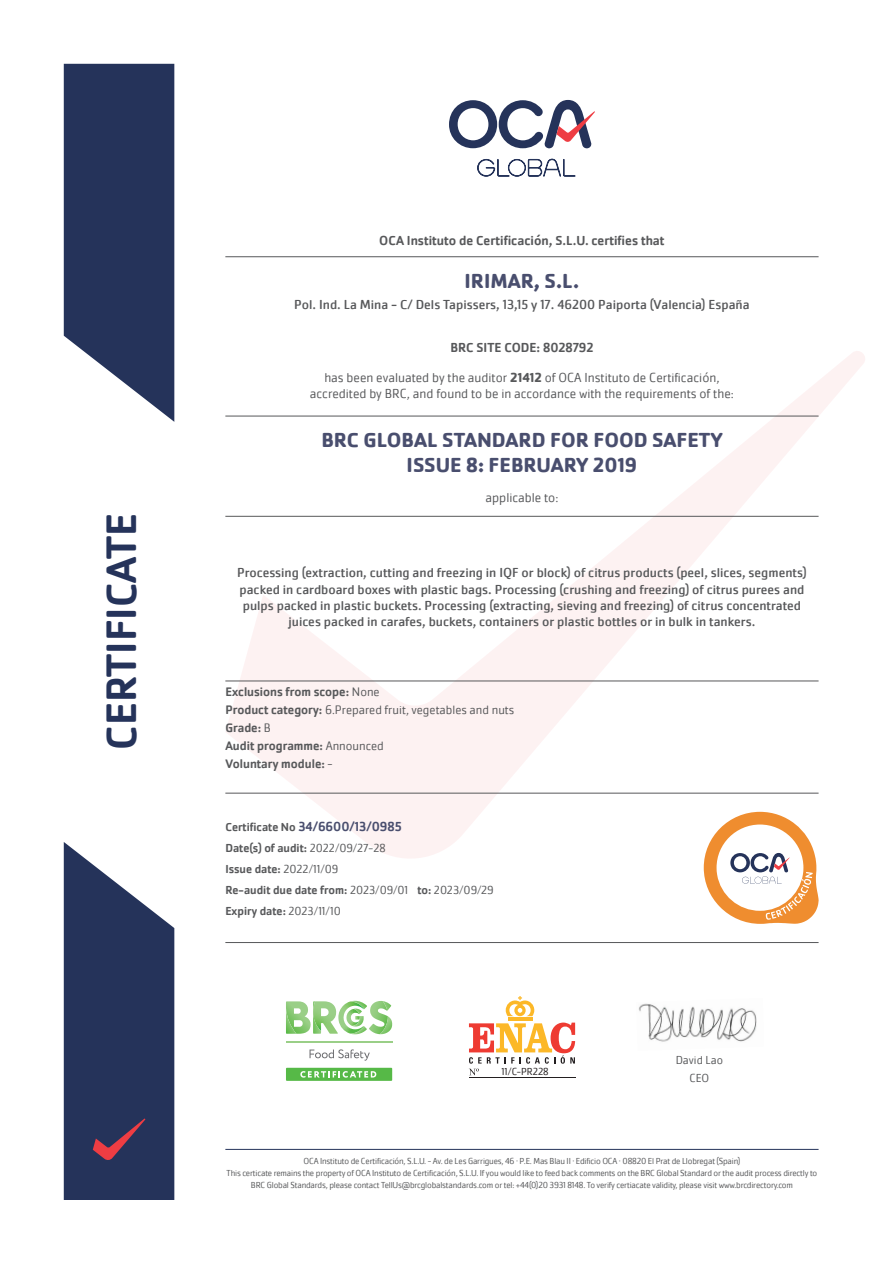
<style>
.page{position:relative;width:893px;height:1263px;background:#fff}
.page>*{position:absolute;margin:0;border:0;box-sizing:border-box;transform-origin:0 0}
.t1{font:500 43.95px "Cachet Pro";color:#25335a}
.t2{font:700 21px "Cachet Pro";color:#494e6e}
.t3{font:13.5px/16.2px "Cachet Pro";color:#57585a;text-align:center}
.t4{font:300 13.5px "Cachet Pro";color:#57585a}
.t5{font:500 13.5px "Cachet Pro";color:#57585a}
.t6{font:500 13.5px "Cachet Pro";color:#494e6e}
.t7{font:500 12.75px "Cachet Pro";color:#57585a}
.t8{font:300 12.75px "Cachet Pro";color:#57585a}
.t9{font:500 12px "Cachet Pro";color:#57585a}
.t10{font:300 12px "Cachet Pro";color:#57585a}
.t11{font:300 10.5px "Cachet Pro";color:#231f20}
.t12{font:300 9px/12px "Cachet Pro";letter-spacing:-.02em;color:#57585a;text-align:center}
.s1{font-weight:700}
.s2{font-weight:300}
.s3{font-weight:500}
.s4{font-size:12px;color:#57585a}
</style>
<div class="page">
<svg style="left:225px;top:351px;width:640px;height:507px"></svg>
<svg style="left:64px;top:64px;width:110px;height:358px;background:#3f4b6d"></svg>
<svg style="left:449px;top:100px;width:146px;height:48px"></svg>
<svg style="left:477px;top:159px;width:99px;height:18px"></svg>
<svg style="left:64px;top:842px;width:110px;height:358px;background:#414b6d"></svg>
<hr style="left:225px;top:416px;width:594px;height:1px;background:#57585a">
<hr style="left:225px;top:256px;width:594px;height:1px;background:#57585a">
<hr style="left:225px;top:516px;width:594px;height:1px;background:#57585a">
<hr style="left:225px;top:681px;width:594px;height:1px;background:#57585a">
<hr style="left:225px;top:793px;width:594px;height:1px;background:#57585a">
<hr style="left:225px;top:942px;width:594px;height:1px;background:#57585a">
<svg style="left:704px;top:812px;width:115px;height:112px"></svg>
<hr style="left:225px;top:1149px;width:594px;height:1px;background:#25335a">
<hr style="left:508px;top:1017px;width:24px;height:4px;background:#fcb828">
<svg style="left:506px;top:996px;width:28px;height:20px"></svg>
<hr style="left:469px;top:1077px;width:106px;height:1px;background:#231f20">
<svg style="left:469px;top:1022px;width:106px;height:53px"></svg>
<img style="left:638px;top:1003px;width:119px;height:39px">
<svg style="left:286px;top:1001px;width:106px;height:33px"></svg>
<svg style="left:309px;top:1049px;width:61px;height:12px"></svg>
<hr style="left:286px;top:1041px;width:106px;height:1px;background:#9acf87">
<div style="left:286px;top:1068px;width:106px;height:13px;background:#56b947"></div>
<svg style="left:300px;top:1071px;width:76px;height:7px"></svg>
<p class="t1" style="left:96px;top:750px;width:238px;rotate:-90deg">CERTIFICATE</p>
<p class="t5" style="left:379px;top:232px;width:287px">OCA Instituto de Certificación, S.L.U. certifies that</p>
<p class="t2" style="left:465px;top:267px;width:116px">IRIMAR, S.L.</p>
<p class="t3" style="left:294px;top:297px;width:457px">Pol. Ind. La Mina - C/ Dels Tapissers, 13,15 y 17. 46200 Paiporta (Valencia) España</p>
<p class="t5" style="left:450px;top:340px;width:145px">BRC SITE CODE: 8028792</p>
<p class="t4" style="left:324px;top:370px;width:397px">has been evaluated by the auditor <span class="s1">21412</span> of OCA Instituto de Certificación,</p>
<p class="t4" style="left:310px;top:386px;width:425px">accredited by BRC, and found to be in accordance with the requirements of the:</p>
<p class="t2" style="left:321px;top:426px;width:403px">BRC GLOBAL STANDARD FOR FOOD SAFETY</p>
<p class="t2" style="left:407px;top:452px;width:232px">ISSUE 8: FEBRUARY 2019</p>
<p class="t4" style="left:485px;top:490px;width:74px">applicable to:</p>
<p class="t3" style="left:237px;top:565px;width:571px">Processing (extraction, cutting and freezing in IQF or block) of citrus products (peel, slices, segments) packed in cardboard boxes with plastic bags. Processing (crushing and freezing) of citrus purees and pulps packed in plastic buckets. Processing (extracting, sieving and freezing) of citrus concentrated juices packed in carafes, buckets, containers or plastic bottles or in bulk in tankers.</p>
<p class="t7" style="left:225px;top:685px;width:156px">Exclusions from scope: <span class="s2">None</span></p>
<p class="t8" style="left:225px;top:703px;width:291px"><span class="s3">Product category:</span> 6.Prepared fruit, vegetables and nuts</p>
<p class="t7" style="left:225px;top:721px;width:47px">Grade: <span class="s2">B</span></p>
<p class="t7" style="left:225px;top:739px;width:160px">Audit programme: <span class="s2">Announced</span></p>
<p class="t7" style="left:225px;top:757px;width:109px">Voluntary module: <span class="s2">-</span></p>
<p class="t6" style="left:225px;top:818px;width:178px"><span class="s4">Certificate No</span> 34/6600/13/0985</p>
<p class="t9" style="left:225px;top:840px;width:162px">Date(s) of audit: <span class="s2">2022/09/27-28</span></p>
<p class="t9" style="left:225px;top:861px;width:115px">Issue date: <span class="s2">2022/11/09</span></p>
<p class="t9" style="left:225px;top:882px;width:270px">Re-audit due date from: <span class="s2">2023/09/01</span> to: <span class="s2">2023/09/29</span></p>
<p class="t9" style="left:225px;top:903px;width:117px">Expiry date: <span class="s2">2023/11/10</span></p>
<p class="t11" style="left:501px;top:1065px;width:49px">11/C-PR228</p>
<p class="t10" style="left:676px;top:1053px;width:49px">David Lao</p>
<p class="t10" style="left:689px;top:1071px;width:21px">CEO</p>
<p class="t12" style="left:303px;top:1155px;width:438px">OCA Instituto de Certificación, S.L.U. - Av. de Les Garrigues, 46 · P.E. Mas Blau II · Edificio OCA · 08820 El Prat de Llobregat (Spain)</p>
<p class="t12" style="left:227px;top:1167px;width:592px">This certicate remains the property of OCA Instituto de Certificación, S.L.U. If you would like to feed back comments on the BRC Global Standard or the audit process directly to<br>BRC Global Standards, please contact TellUs@brcglobalstandards.com or tel: +44(0)20 3931 8148. To verify certiacate validity, please visit www.brcdirectory.com</p>
</div>
